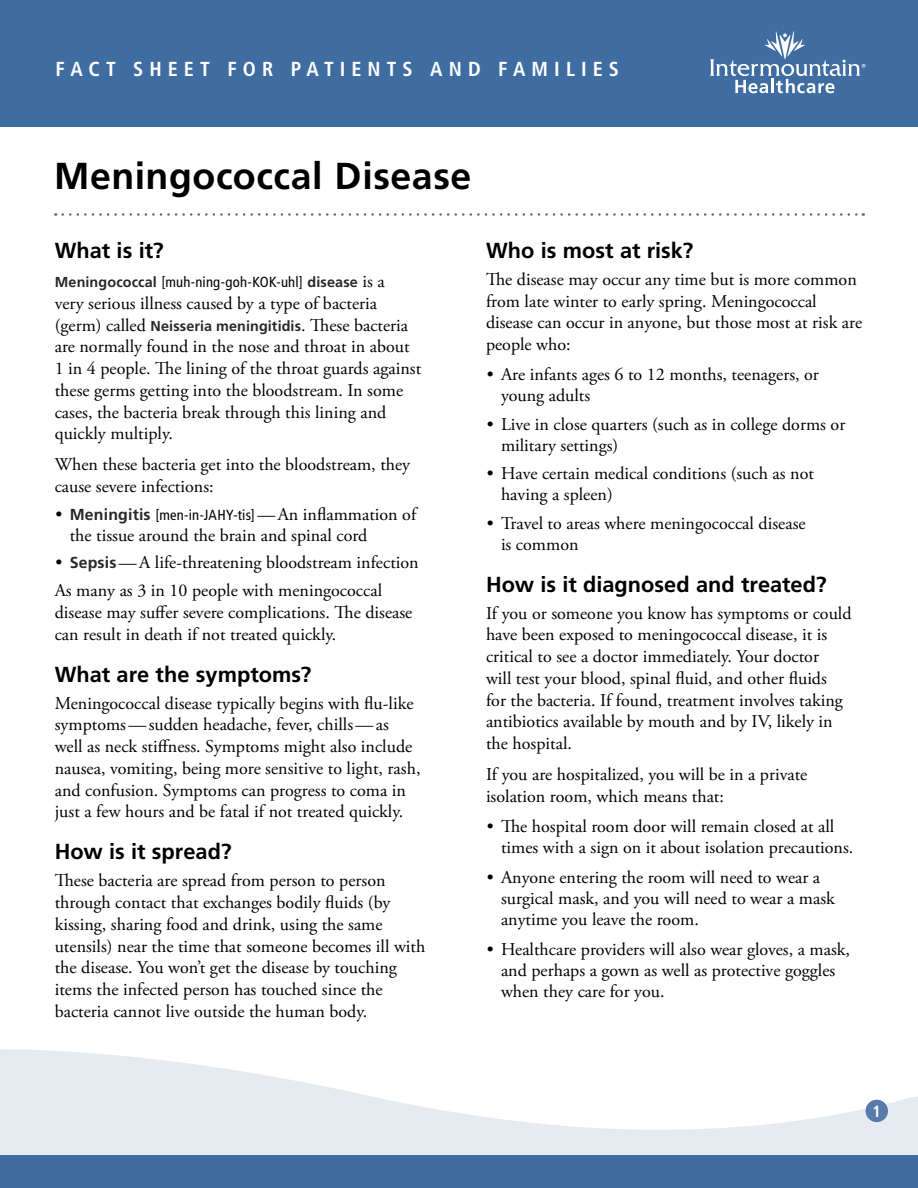
<style>
.page{position:relative;width:918px;height:1188px;background:#fff}
.page>*{position:absolute;margin:0;border:0;box-sizing:border-box;transform-origin:0 0}
.Title__h1{font:700 37.5px "Frutiger LT Std";letter-spacing:.015em;color:#000}
.Level_1__h2{font:700 21.75px "Frutiger LT Std";color:#000}
.t1{font:700 condensed 20.25px "Frutiger LT Std";letter-spacing:.3em;color:#fff}
.Main_tight_1{font:18px/21.8px "Adobe Garamond Pro";color:#000}
.Page_Number{font:700 condensed 16.2px "Frutiger LT Std";color:#fff}
.Main_tight_1-2{font:condensed 14.7px "Frutiger LT Std";letter-spacing:.015em;color:#000}
.s1{font-weight:700;font-stretch:normal;font-size:14.4px;color:#292829}
.s2{font-family:"Adobe Garamond Pro";font-stretch:normal;font-size:18px}
.s3{font-family:"Frutiger LT Std";font-weight:700;font-size:14.4px;color:#292829}
.s4{font-family:"Frutiger LT Std";font-weight:700;font-size:15.9px;color:#292829}
.s5{font-family:"Frutiger LT Std";font-stretch:condensed;font-size:14.7px}
</style>
<div class="page">
<svg style="left:0;top:1049px;width:918px;height:107px;fill:#e6ebf2"></svg>
<div style="left:0;top:1156px;width:918px;height:32px;background:#3f6ca1"></div>
<div style="left:0;top:0;width:918px;height:127px;background:#3f6ca1"></div>
<svg style="left:710px;top:31px;width:156px;height:62px"></svg>
<div style="left:866px;top:1100px;width:22px;height:22px;background:#587bac;border-radius:50%"></div>
<svg style="left:63px;top:213px;width:801px;height:3px"></svg>
<p class="t1" style="left:56px;top:57px;width:565px">FACT SHEET FOR PATIENTS AND FAMILIES</p>
<p class="Title__h1" style="left:54px;top:154px;width:419px">Meningococcal Disease</p>
<p class="Level_1__h2" style="left:55px;top:237px;width:110px">What is it?</p>
<p class="Main_tight_1-2" style="left:55px;top:273px;width:331px"><span class="s1">Meningococcal</span> [muh-ning-goh-KOK-uhl] <span class="s1">disease</span> <span class="s2">is a</span></p>
<p class="Main_tight_1" style="left:55px;top:293px;width:368px">very serious illness caused by a type of bacteria (germ) called <span class="s3">Neisseria meningitidis</span>. These bacteria are normally found in the nose and throat in about 1 in 4 people. The lining of the throat guards against these germs getting into the bloodstream. In some cases, the bacteria break through this lining and quickly multiply.</p>
<p class="Main_tight_1" style="left:55px;top:454px;width:357px">When these bacteria get into the bloodstream, they cause severe infections:</p>
<p class="Main_tight_1" style="left:70px;top:505px;width:348px;line-height:21px;text-indent:-14px">• <span class="s4">Meningitis</span> <span class="s5">[men-in-JAHY-tis]</span>—An inflammation of the tissue around the brain and spinal cord</p>
<p class="Main_tight_1" style="left:56px;top:552px;width:365px">• <span class="s4">Sepsis</span>—A life-threatening bloodstream infection</p>
<p class="Main_tight_1" style="left:55px;top:580px;width:359px">As many as 3 in 10 people with meningococcal disease may suffer severe complications. The disease can result in death if not treated quickly.</p>
<p class="Level_1__h2" style="left:55px;top:661px;width:258px">What are the symptoms?</p>
<p class="Main_tight_1" style="left:55px;top:693px;width:367px">Meningococcal disease typically begins with flu-like symptoms—sudden headache, fever, chills—as well as neck stiffness. Symptoms might also include nausea, vomiting, being more sensitive to light, rash, and confusion. Symptoms can progress to coma in just a few hours and be fatal if not treated quickly.</p>
<p class="Level_1__h2" style="left:55px;top:839px;width:178px">How is it spread?</p>
<p class="Main_tight_1" style="left:55px;top:870px;width:372px">These bacteria are spread from person to person through contact that exchanges bodily fluids (by kissing, sharing food and drink, using the same utensils) near the time that someone becomes ill with the disease. You won’t get the disease by touching items the infected person has touched since the bacteria cannot live outside the human body.</p>
<p class="Level_1__h2" style="left:486px;top:237px;width:209px">Who is most at risk?</p>
<p class="Main_tight_1" style="left:486px;top:269px;width:378px">The disease may occur any time but is more common from late winter to early spring. Meningococcal disease can occur in anyone, but those most at risk are people who:</p>
<p class="Main_tight_1" style="left:501px;top:364px;width:319px;line-height:21px;text-indent:-14px">• Are infants ages 6 to 12 months, teenagers, or young adults</p>
<p class="Main_tight_1" style="left:501px;top:414px;width:346px;line-height:21px;text-indent:-14px">• Live in close quarters (such as in college dorms or military settings)</p>
<p class="Main_tight_1" style="left:501px;top:463px;width:314px;line-height:21px;text-indent:-14px">• Have certain medical conditions (such as not having a spleen)</p>
<p class="Main_tight_1" style="left:501px;top:513px;width:306px;line-height:21px;text-indent:-14px">• Travel to areas where meningococcal disease is common</p>
<p class="Level_1__h2" style="left:486px;top:571px;width:342px">How is it diagnosed and treated?</p>
<p class="Main_tight_1" style="left:486px;top:603px;width:367px">If you or someone you know has symptoms or could have been exposed to meningococcal disease, it is critical to see a doctor immediately. Your doctor<br>will test your blood, spinal fluid, and other fluids<br>for the bacteria. If found, treatment involves taking antibiotics available by mouth and by IV, likely in the hospital.</p>
<p class="Main_tight_1" style="left:486px;top:764px;width:323px">If you are hospitalized, you will be in a private isolation room, which means that:</p>
<p class="Main_tight_1" style="left:501px;top:816px;width:354px;line-height:21px;text-indent:-14px">• The hospital room door will remain closed at all times with a sign on it about isolation precautions.</p>
<p class="Main_tight_1" style="left:501px;top:867px;width:335px;line-height:21px;text-indent:-14px">• Anyone entering the room will need to wear a surgical mask, and you will need to wear a mask anytime you leave the room.</p>
<p class="Main_tight_1" style="left:501px;top:939px;width:351px;line-height:21px;text-indent:-14px">• Healthcare providers will also wear gloves, a mask, and perhaps a gown as well as protective goggles when they care for you.</p>
<p class="Page_Number" style="left:873px;top:1101px;width:10px">1</p>
</div>
